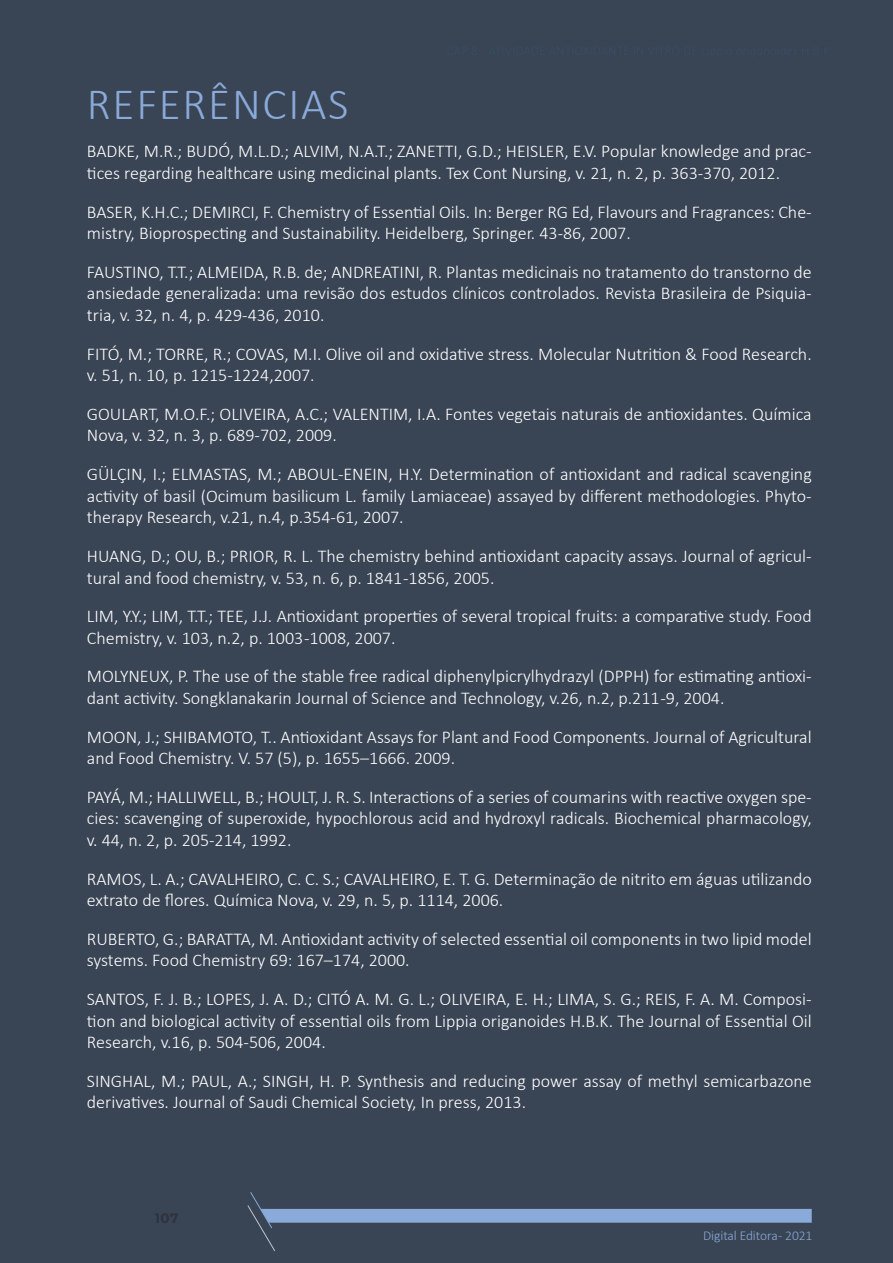
<style>
.page{position:relative;width:893px;height:1263px;background:#394454}
.page>*{position:absolute;margin:0;border:0;box-sizing:border-box;transform-origin:0 0}
.t1{font:300 45px "Calibri";letter-spacing:.04em;color:#8aaad9}
.t2{font:300 18px/21.6px "Calibri";color:#fff}
.t3{font:300 13.5px "Calibri";letter-spacing:-.005em;color:#8aaad9}
.t4{font:700 13.5px "Montserrat";color:#2e333c}
</style>
<div class="page">
<svg style="left:247px;top:1192px;width:565px;height:59px"></svg>
<h1 class="t1" style="left:87px;top:76px;width:263px">REFERÊNCIAS</h1>
<p class="t2" style="left:87px;top:140px;width:726px">BADKE, M.R.; BUDÓ, M.L.D.; ALVIM, N.A.T.; ZANETTI, G.D.; HEISLER, E.V. Popular knowledge and prac&shy;tices regarding healthcare using medicinal plants. Tex Cont Nursing, v. 21, n. 2, p. 363-370, 2012.</p>
<p class="t2" style="left:87px;top:201px;width:726px">BASER, K.H.C.; DEMIRCI, F. Chemistry of Essential Oils. In: Berger RG Ed, Flavours and Fragrances: Che&shy;mistry, Bioprospecting and Sustainability. Heidelberg, Springer. 43-86, 2007.</p>
<p class="t2" style="left:87px;top:261px;width:726px;text-align:justify">FAUSTINO, T.T.; ALMEIDA, R.B. de; ANDREATINI, R. Plantas medicinais no tratamento do transtorno de ansiedade generalizada: uma revisão dos estudos clínicos controlados. Revista Brasileira de Psiquia&shy;tria, v. 32, n. 4, p. 429-436, 2010.</p>
<p class="t2" style="left:87px;top:343px;width:726px">FITÓ, M.; TORRE, R.; COVAS, M.I. Olive oil and oxidative stress. Molecular Nutrition &amp; Food Research. v. 51, n. 10, p. 1215-1224,2007.</p>
<p class="t2" style="left:87px;top:403px;width:726px">GOULART, M.O.F.; OLIVEIRA, A.C.; VALENTIM, I.A. Fontes vegetais naturais de antioxidantes. Química<br>Nova, v. 32, n. 3, p. 689-702, 2009.</p>
<p class="t2" style="left:87px;top:463px;width:726px;text-align:justify">GÜLÇIN, I.; ELMASTAS, M.; ABOUL-ENEIN, H.Y. Determination of antioxidant and radical scavenging activity of basil (Ocimum basilicum L. family Lamiaceae) assayed by different methodologies. Phyto&shy;therapy Research, v.21, n.4, p.354-61, 2007.</p>
<p class="t2" style="left:87px;top:545px;width:726px">HUANG, D.; OU, B.; PRIOR, R. L. The chemistry behind antioxidant capacity assays. Journal of agricul&shy;tural and food chemistry, v. 53, n. 6, p. 1841 -1856, 2005.</p>
<p class="t2" style="left:87px;top:605px;width:726px">LIM, Y.Y.; LIM, T.T.; TEE, J.J. Antioxidant properties of several tropical fruits: a comparative study. Food<br>Chemistry, v. 103, n.2, p. 1003 -1008, 2007.</p>
<p class="t2" style="left:87px;top:665px;width:726px">MOLYNEUX, P. The use of the stable free radical diphenylpicrylhydrazyl (DPPH) for estimating antioxi&shy;dant activity. Songklanakarin Journal of Science and Technology, v.26, n.2, p.211 -9, 2004.</p>
<p class="t2" style="left:87px;top:726px;width:726px">MOON, J.; SHIBAMOTO, T.. Antioxidant Assays for Plant and Food Components. Journal of Agricultural and Food Chemistry. V. 57 (5), p. 1655–1666. 2009.</p>
<p class="t2" style="left:87px;top:786px;width:726px;text-align:justify">PAYÁ, M.; HALLIWELL, B.; HOULT, J. R. S. Interactions of a series of coumarins with reactive oxygen spe&shy;cies: scavenging of superoxide, hypochlorous acid and hydroxyl radicals. Biochemical pharmacology, v. 44, n. 2, p. 205-214, 1992.</p>
<p class="t2" style="left:87px;top:868px;width:726px">RAMOS, L. A.; CAVALHEIRO, C. C. S.; CAVALHEIRO, E. T. G. Determinação de nitrito em águas utilizando extrato de flores. Química Nova, v. 29, n. 5, p. 1114, 2006.</p>
<p class="t2" style="left:87px;top:928px;width:726px">RUBERTO, G.; BARATTA, M. Antioxidant activity of selected essential oil components in two lipid model systems. Food Chemistry 69: 167–174, 2000.</p>
<p class="t2" style="left:87px;top:988px;width:726px;text-align:justify">SANTOS, F. J. B.; LOPES, J. A. D.; CITÓ A. M. G. L.; OLIVEIRA, E. H.; LIMA, S. G.; REIS, F. A. M. Composi&shy;tion and biological activity of essential oils from Lippia origanoides H.B.K. The Journal of Essential Oil Research, v.16, p. 504-506, 2004.</p>
<p class="t2" style="left:87px;top:1070px;width:726px">SINGHAL, M.; PAUL, A.; SINGH, H. P. Synthesis and reducing power assay of methyl semicarbazone derivatives. Journal of Saudi Chemical Society, In press, 2013.</p>
<p class="t4" style="left:155px;top:1208px;width:25px">107</p>
<p class="t3" style="left:703px;top:1227px;width:111px">Digital Editora - 2021</p>
</div>
